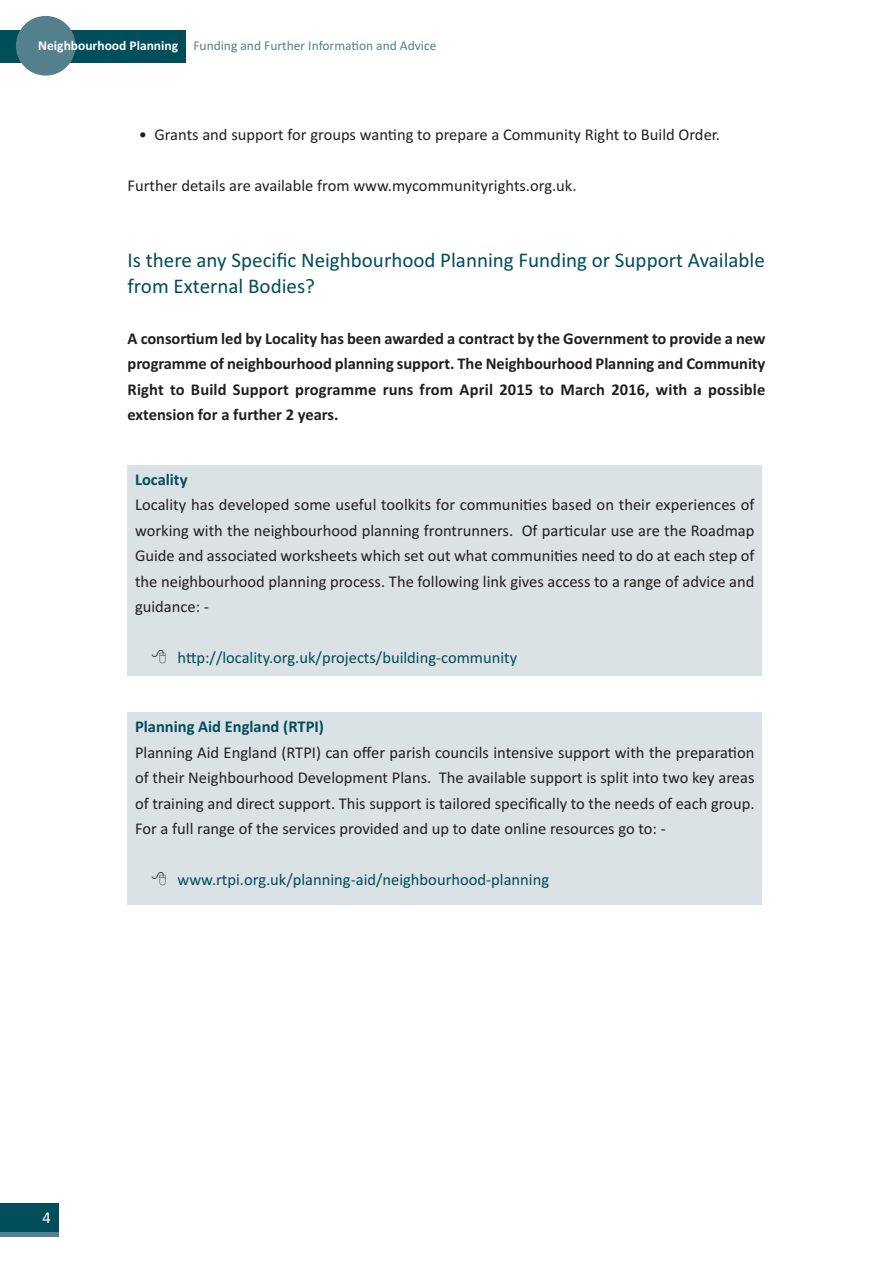
<style>
.page{position:relative;width:893px;height:1263px;background:#fff}
.page>*{position:absolute;margin:0;border:0;box-sizing:border-box;transform-origin:0 0}
.t1{font:21px/25.5px "Calibri";color:#004e5a}
.t2{font:16.5px/25.5px "Calibri";color:#231f20;text-align:justify}
.t3{font:700 16.5px/25.5px "Calibri";color:#231f20;text-align:justify}
.t4{font:16.5px "Calibri";color:#004e5a}
.t5{font:700 16.5px "Calibri";color:#004e5a}
.t6{font:16.5px "Calibri";color:#fff}
.t7{font:13.5px "Calibri";color:#54808d}
.s1{font-weight:700;color:#fff}
</style>
<div class="page">
<div style="left:128px;top:465px;width:634px;height:210px;background:#dae2e5"></div>
<div style="left:128px;top:712px;width:634px;height:193px;background:#dae2e5"></div>
<div style="left:0;top:1209px;width:59px;height:28px;background:#54808d"></div>
<div style="left:0;top:1203px;width:59px;height:29px;background:#004e5a"></div>
<div style="left:0;top:30px;width:186px;height:32px;background:#004e5a"></div>
<div style="left:16px;top:16px;width:60px;height:60px;background:#54808d;border-radius:50%"></div>
<p class="t7" style="left:38px;top:38px;width:400px"><span class="s1">Neighbourhood Planning</span> Funding and Further Information and Advice</p>
<p class="t2" style="left:139px;top:121px;width:583px">• Grants and support for groups wanting to prepare a Community Right to Build Order.</p>
<p class="t2" style="left:128px;top:172px;width:451px">Further details are available from www.mycommunityrights.org.uk.</p>
<p class="t1" style="left:128px;top:247px;width:639px">Is there any Specific Neighbourhood Planning Funding or Support Available from External Bodies?</p>
<p class="t3" style="left:128px;top:325px;width:639px">A consortium led by Locality has been awarded a contract by the Government to provide a new programme of neighbourhood planning support. The Neighbourhood Planning and Community Right to Build Support programme runs from April 2015 to March 2016, with a possible extension for a further 2 years.</p>
<p class="t5" style="left:135px;top:469px;width:54px">Locality</p>
<p class="t2" style="left:135px;top:492px;width:621px">Locality has developed some useful toolkits for communities based on their experiences of working with the neighbourhood planning frontrunners. Of particular use are the Roadmap Guide and associated worksheets which set out what communities need to do at each step of the neighbourhood planning process. The following link gives access to a range of advice and guidance: -</p>
<p class="t4" style="left:178px;top:648px;width:341px">http://locality.org.uk/projects/building-community</p>
<p class="t5" style="left:135px;top:717px;width:190px">Planning Aid England (RTPI)</p>
<p class="t2" style="left:135px;top:739px;width:621px">Planning Aid England (RTPI) can offer parish councils intensive support with the preparation of their Neighbourhood Development Plans. The available support is split into two key areas of training and direct support. This support is tailored specifically to the needs of each group.<br>For a full range of the services provided and up to date online resources go to: -</p>
<p class="t4" style="left:178px;top:870px;width:373px">www.rtpi.org.uk/planning-aid/neighbourhood-planning</p>
<p class="t6" style="left:43px;top:1207px;width:10px">4</p>
</div>
